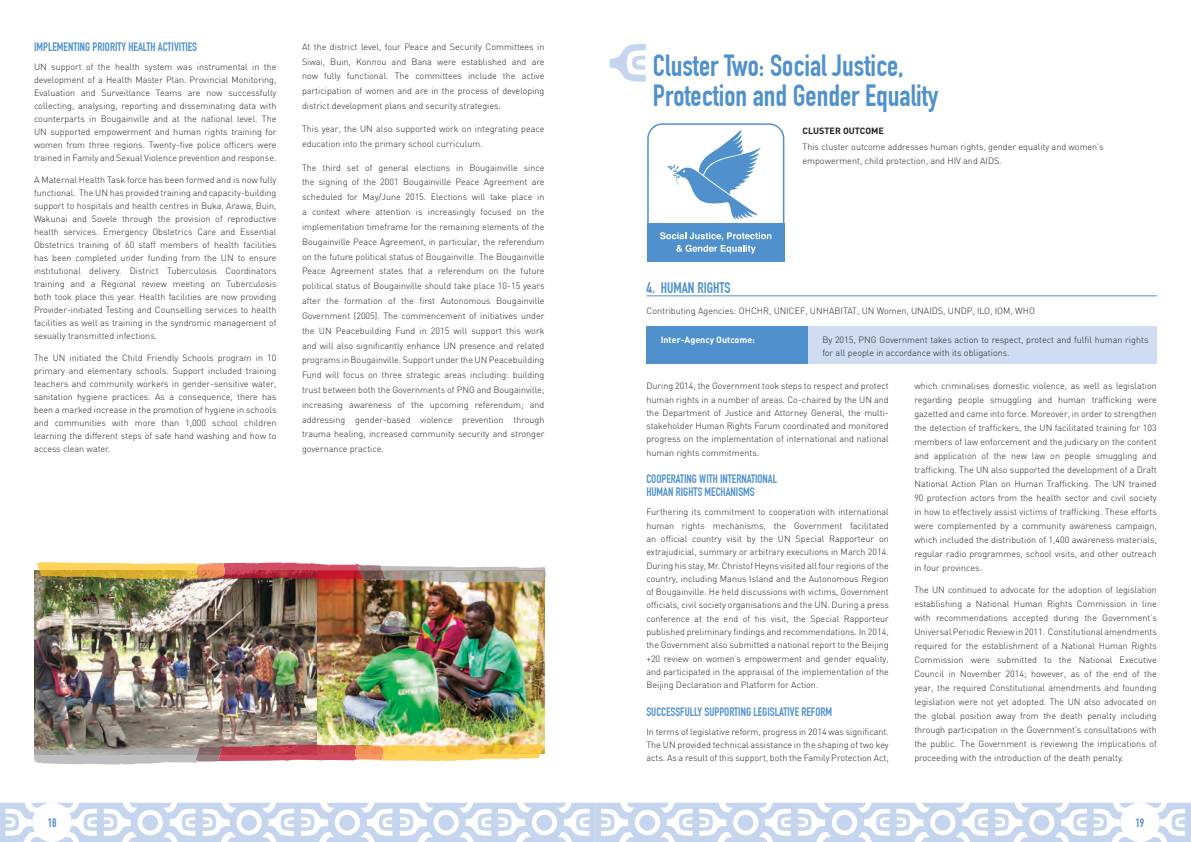
<style>
.page{position:relative;width:1191px;height:842px;background:#fff}
.page>*{position:absolute;margin:0;border:0;box-sizing:border-box;transform-origin:0 0}
.t1{font:700 30px/30px "DIN Condensed";color:#5091cd}
.t2{font:700 15px "DIN Condensed";color:#5091cd}
.t3{font:700 12px/13.3px "DIN Condensed";color:#5091cd}
.t4{font:300 9px/14px "DIN";color:#231f20;text-align:justify}
.t5{font:700 9px "DIN";color:#fff}
.t6{font:700 9px "DIN";color:#231f20}
</style>
<div class="page">
<svg style="left:0;top:803px;width:1191px;height:39px"></svg>
<div style="left:1120px;top:802px;width:39px;height:40px;background:#fff;border-radius:50%"></div>
<div style="left:32px;top:802px;width:40px;height:40px;background:#fff;border-radius:50%"></div>
<svg style="left:609px;top:44px;width:37px;height:38px"></svg>
<div style="left:647px;top:223px;width:137px;height:39px;background:#5091cd"></div>
<svg style="left:647px;top:123px;width:137px;height:131px"></svg>
<hr style="left:646px;top:296px;width:511px;height:1px;background:#5091cd">
<div style="left:646px;top:327px;width:162px;height:37px;background:#5091cd"></div>
<div style="left:808px;top:327px;width:349px;height:37px;background:#cfdcf1"></div>
<img style="left:34px;top:571px;width:283px;height:173px">
<img style="left:317px;top:583px;width:227px;height:161px">
<img style="left:34px;top:744px;width:510px;height:21px">
<img style="left:35px;top:562px;width:511px;height:21px">
<h3 class="t3" style="left:34px;top:40px;width:165px">IMPLEMENTING PRIORITY HEALTH ACTIVITIES</h3>
<p class="t4" style="left:34px;top:60px;width:244px;line-height:13px">UN support of the health system was instrumental in the development of a Health Master Plan. Provincial Monitoring, Evaluation and Surveillance Teams are now successfully collecting, analysing, reporting and disseminating data with counterparts in Bougainville and at the national level. The UN supported empowerment and human rights training for women from three regions. Twenty-five police officers were trained in Family and Sexual Violence prevention and response.</p>
<p class="t4" style="left:34px;top:173px;width:244px;line-height:13.1px">A Maternal Health Task force has been formed and is now fully functional. The UN has provided training and capacity-building support to hospitals and health centres in Buka, Arawa, Buin, Wakunai and Sovele through the provision of reproductive health services. Emergency Obstetrics Care and Essential Obstetrics training of 60 staff members of health facilities has been completed under funding from the UN to ensure institutional delivery. District Tuberculosis Coordinators training and a Regional review meeting on Tuberculosis both took place this year. Health facilities are now providing Provider-initiated Testing and Counselling services to health facilities as well as training in the syndromic management of sexually transmitted infections.</p>
<p class="t4" style="left:34px;top:351px;width:244px;line-height:13.1px">The UN initiated the Child Friendly Schools program in 10 primary and elementary schools. Support included training teachers and community workers in gender-sensitive water, sanitation hygiene practices. As a consequence, there has been a marked increase in the promotion of hygiene in schools and communities with more than 1,000 school children learning the different steps of safe hand washing and how to access clean water.</p>
<p class="t4" style="left:302px;top:39px;width:244px;line-height:14.8px">At the district level, four Peace and Security Committees in Siwai, Buin, Konnou and Bana were established and are now fully functional. The committees include the active participation of women and are in the process of developing district development plans and security strategies.</p>
<p class="t4" style="left:302px;top:122px;width:244px;line-height:14.8px">This year, the UN also supported work on integrating peace education into the primary school curriculum.</p>
<p class="t4" style="left:302px;top:160px;width:244px;line-height:14.8px">The third set of general elections in Bougainville since the signing of the 2001 Bougainville Peace Agreement are scheduled for May/June 2015. Elections will take place in a context where attention is increasingly focused on the implementation timeframe for the remaining elements of the Bougainville Peace Agreement, in particular, the referendum on the future political status of Bougainville. The Bougainville Peace Agreement states that a referendum on the future political status of Bougainville should take place 10-15 years after the formation of the first Autonomous Bougainville Government (2005). The commencement of initiatives under the UN Peacebuilding Fund in 2015 will support this work and will also significantly enhance UN presence and related programs in Bougainville. Support under the UN Peacebuilding Fund will focus on three strategic areas including: building trust between both the Governments of PNG and Bougainville; increasing awareness of the upcoming referendum; and addressing gender-based violence prevention through trauma healing, increased community security and stronger governance practice.</p>
<h1 class="t1" style="left:653px;top:51px;width:287px">Cluster Two: Social Justice,<br>Protection and Gender Equality</h1>
<p class="t6" style="left:802px;top:124px;width:83px">CLUSTER OUTCOME</p>
<p class="t4" style="left:802px;top:140px;width:302px">This cluster outcome addresses human rights, gender equality and women’s empowerment, child protection, and HIV and AIDS.</p>
<h2 class="t2" style="left:646px;top:279px;width:86px">4. HUMAN RIGHTS</h2>
<p class="t4" style="left:646px;top:304px;width:390px">Contributing Agencies: OHCHR, UNICEF, UNHABITAT, UN Women, UNAIDS, UNDP, ILO, IOM, WHO</p>
<p class="t5" style="left:660px;top:334px;width:96px">Inter-Agency Outcome:</p>
<p class="t4" style="left:822px;top:333px;width:327px;line-height:13px">By 2015, PNG Government takes action to respect, protect and fulfil human rights for all people in accordance with its obligations.</p>
<p class="t4" style="left:646px;top:379px;width:244px;line-height:13.3px">During 2014, the Government took steps to respect and protect human rights in a number of areas. Co-chaired by the UN and the Department of Justice and Attorney General, the multi&shy;stakeholder Human Rights Forum coordinated and monitored progress on the implementation of international and national human rights commitments.</p>
<h3 class="t3" style="left:646px;top:472px;width:132px">COOPERATING WITH INTERNATIONAL<br>HUMAN RIGHTS MECHANISMS</h3>
<p class="t4" style="left:646px;top:505px;width:244px;line-height:13.3px">Furthering its commitment to cooperation with international human rights mechanisms, the Government facilitated an official country visit by the UN Special Rapporteur on extrajudicial, summary or arbitrary executions in March 2014.<br>During his stay, Mr. Christof Heyns visited all four regions of the country, including Manus Island and the Autonomous Region of Bougainville. He held discussions with victims, Government officials, civil society organisations and the UN. During a press conference at the end of his visit, the Special Rapporteur published preliminary findings and recommendations. In 2014, the Government also submitted a national report to the Beijing +20 review on women’s empowerment and gender equality, and participated in the appraisal of the implementation of the Beijing Declaration and Platform for Action.</p>
<h3 class="t3" style="left:646px;top:705px;width:187px">SUCCESSFULLY SUPPORTING LEGISLATIVE REFORM</h3>
<p class="t4" style="left:646px;top:725px;width:244px;line-height:13.3px">In terms of legislative reform, progress in 2014 was significant.<br>The UN provided technical assistance in the shaping of two key acts. As a result of this support, both the Family Protection Act,</p>
<p class="t4" style="left:914px;top:378px;width:244px">which criminalises domestic violence, as well as legislation regarding people smuggling and human trafficking were gazetted and came into force. Moreover, in order to strengthen the detection of traffickers, the UN facilitated training for 103 members of law enforcement and the judiciary on the content and application of the new law on people smuggling and trafficking. The UN also supported the development of a Draft National Action Plan on Human Trafficking. The UN trained 90 protection actors from the health sector and civil society in how to effectively assist victims of trafficking. These efforts were complemented by a community awareness campaign, which included the distribution of 1,400 awareness materials, regular radio programmes, school visits, and other outreach in four provinces.</p>
<p class="t4" style="left:914px;top:583px;width:244px">The UN continued to advocate for the adoption of legislation establishing a National Human Rights Commission in line with recommendations accepted during the Government’s Universal Periodic Review in 2011. Constitutional amendments required for the establishment of a National Human Rights Commission were submitted to the National Executive Council in November 2014; however, as of the end of the year, the required Constitutional amendments and founding legislation were not yet adopted. The UN also advocated on the global position away from the death penalty including through participation in the Government’s consultations with the public. The Government is reviewing the implications of proceeding with the introduction of the death penalty.</p>
<h3 class="t3" style="left:48px;top:816px;width:10px">18</h3>
<h3 class="t3" style="left:1135px;top:816px;width:10px">19</h3>
</div>
